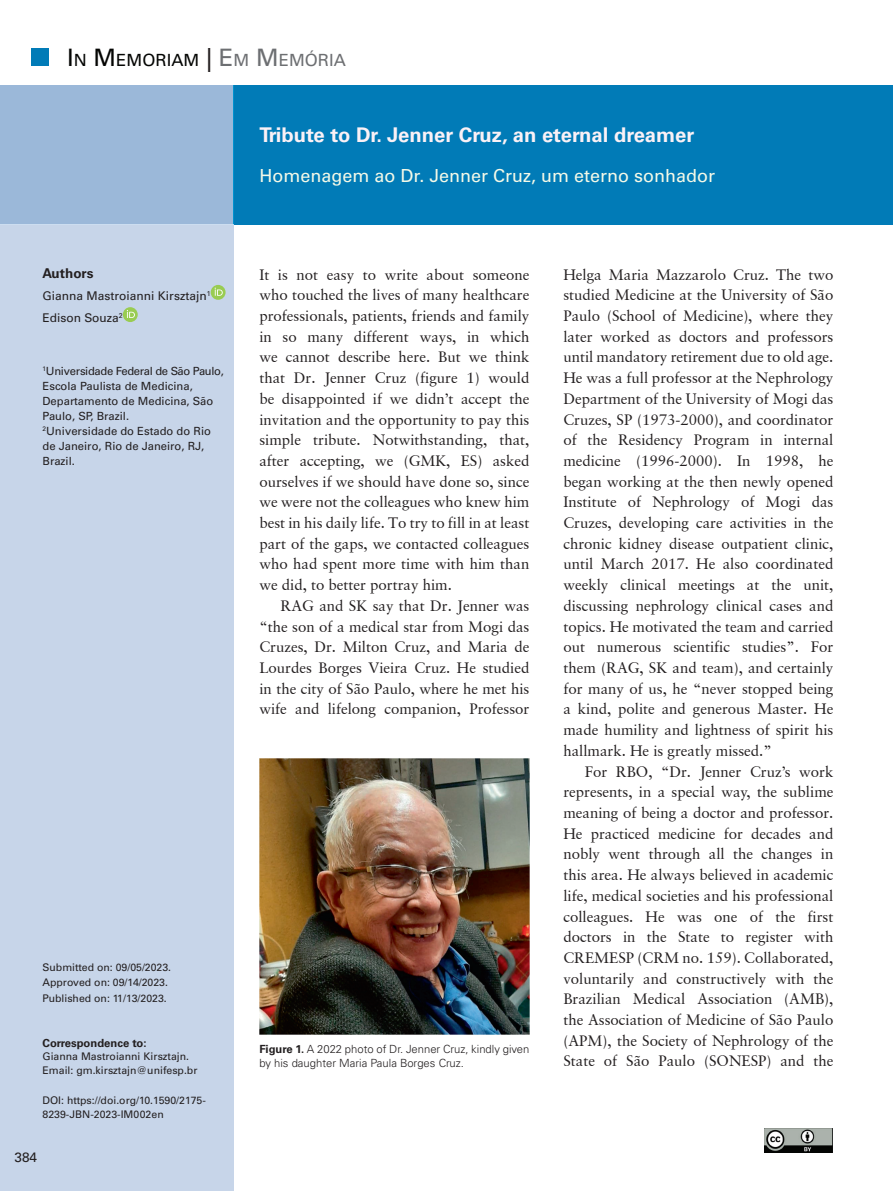
<style>
.page{position:relative;width:893px;height:1191px;background:#fff}
.page>*{position:absolute;margin:0;border:0;box-sizing:border-box;transform-origin:0 0}
.Título_Português{font:700 20.25px "Univers LT Std";color:#faf1f6}
.Title_Inglês{font:18px "Univers LT Std";color:#f4f9e8}
.t1{font:16.8px "Univers LT Std";color:#040503}
.Texto{font:15px/20.7px "Garamond Retrospective S Si";color:#231f20;text-align:justify}
.Texto_-_1º_paragráfo{font:15px/20.7px "Garamond Retrospective S Si";color:#231f20;text-align:justify}
.Nome_dos_autores{font:700 13.5px "Univers LT Std";color:#231f20}
.t2{font:13.5px "Univers LT Std";color:#231f20}
.Nome_dos_autores-2{font:12px "Univers LT Std";color:#231f20}
.Afiliações{font:11.25px/15px "Univers LT Std";color:#231f20}
.Legenda{font:300 11.25px/14.2px "Univers LT Std";color:#231f20}
.Correspondência_para{font:700 11.25px "Univers LT Std";color:#231f20}
.Autor_correspondente{font:10.5px/13.5px "Univers LT Std";color:#231f20}
.Data_de_subs_aprova{font:10.5px "Univers LT Std";color:#231f20}
.s1{font-size:24px}
.s2{font-size:24px;color:#231f20}
.s3{font-size:24px;color:#6d6f72}
.s4{color:#6d6f72}
.s5{font-weight:700}
</style>
<div class="page">
<div style="left:32px;top:49px;width:17px;height:17px;background:#017bb7"></div>
<div style="left:0;top:225px;width:234px;height:966px;background:#c7d5e9"></div>
<svg style="left:211px;top:285px;width:15px;height:15px"></svg>
<svg style="left:215px;top:288px;width:8px;height:8px"></svg>
<div style="left:123px;top:307px;width:15px;height:15px;background:#99cc52;border-radius:50%"></div>
<svg style="left:127px;top:310px;width:8px;height:8px"></svg>
<img style="left:764px;top:1128px;width:68px;height:24px">
<div style="left:234px;top:85px;width:659px;height:140px;background:#017bb7"></div>
<div style="left:0;top:85px;width:234px;height:140px;background:#9bb8d9"></div>
<img style="left:259px;top:759px;width:270px;height:275px">
<p class="t1" style="left:67px;top:50px;width:280px"><span class="s1">I</span>N <span class="s1">M</span>EMORIAM <span class="s2">|</span> <span class="s3">E</span> <span class="s4">M</span> <span class="s3">M</span><span class="s4">EMÓRIA</span></p>
<p class="Nome_dos_autores" style="left:43px;top:265px;width:53px">Authors</p>
<p class="Nome_dos_autores-2" style="left:43px;top:288px;width:170px">Gianna Mastroianni Kirsztajn<sup>1</sup></p>
<p class="Nome_dos_autores-2" style="left:43px;top:311px;width:82px">Edison Souza<sup>2</sup></p>
<p class="Afiliações" style="left:43px;top:363px;width:183px"><sup>1</sup>Universidade Federal de São Paulo,<br>Escola Paulista de Medicina,<br>Departamento de Medicina, São<br>Paulo, SP, Brazil.</p>
<p class="Afiliações" style="left:43px;top:423px;width:170px"><sup>2</sup>Universidade do Estado do Rio de Janeiro, Rio de Janeiro, RJ,<br>Brazil.</p>
<p class="Data_de_subs_aprova" style="left:43px;top:960px;width:130px">Submitted on: 09/05/2023.</p>
<p class="Data_de_subs_aprova" style="left:43px;top:976px;width:127px">Approved on: 09/14/2023.</p>
<p class="Data_de_subs_aprova" style="left:43px;top:991px;width:126px">Published on: 11/13/2023.</p>
<p class="Correspondência_para" style="left:43px;top:1036px;width:106px">Correspondence to:</p>
<p class="Autor_correspondente" style="left:43px;top:1050px;width:148px">Gianna Mastroianni Kirsztajn.</p>
<p class="Autor_correspondente" style="left:43px;top:1063px;width:156px">Email: gm.kirsztajn@unifesp.br</p>
<p class="Autor_correspondente" style="left:43px;top:1093px;width:165px">DOI: https://doi.org/10.1590/2175-<br>8239-JBN-2023-IM002en</p>
<p class="t2" style="left:15px;top:1149px;width:24px">384</p>
<p class="Título_Português" style="left:259px;top:123px;width:437px">Tribute to Dr. Jenner Cruz, an eternal dreamer</p>
<p class="Title_Inglês" style="left:259px;top:165px;width:457px">Homenagem ao Dr. Jenner Cruz, um eterno sonhador</p>
<p class="Texto_-_1º_paragráfo" style="left:259px;top:264px;width:272px">It is not easy to write about someone who touched the lives of many healthcare professionals, patients, friends and family in so many different ways, in which we cannot describe here. But we think that Dr. Jenner Cruz (figure 1) would be disappointed if we didn’t accept the invitation and the opportunity to pay this simple tribute. Notwithstanding, that, after accepting, we (GMK, ES) asked ourselves if we should have done so, since we were not the colleagues who knew him best in his daily life. To try to fill in at least part of the gaps, we contacted colleagues who had spent more time with him than we did, to better portray him.</p>
<p class="Texto" style="left:259px;top:595px;width:272px;text-indent:21px">RAG and SK say that Dr. Jenner was “the son of a medical star from Mogi das Cruzes, Dr. Milton Cruz, and Maria de Lourdes Borges Vieira Cruz. He studied in the city of São Paulo, where he met his wife and lifelong companion, Professor</p>
<p class="Legenda" style="left:259px;top:1041px;width:272px"><span class="s5">Figure 1.</span> A 2022 photo of Dr. Jenner Cruz, kindly given by his daughter Maria Paula Borges Cruz.</p>
<p class="Texto" style="left:563px;top:264px;width:272px">Helga Maria Mazzarolo Cruz. The two studied Medicine at the University of São Paulo (School of Medicine), where they later worked as doctors and professors until mandatory retirement due to old age.<br>He was a full professor at the Nephrology Department of the University of Mogi das Cruzes, SP (1973-2000), and coordinator of the Residency Program in internal medicine (1996-2000). In 1998, he began working at the then newly opened Institute of Nephrology of Mogi das Cruzes, developing care activities in the chronic kidney disease outpatient clinic, until March 2017. He also coordinated weekly clinical meetings at the unit, discussing nephrology clinical cases and topics. He motivated the team and carried out numerous scientific studies”. For them (RAG, SK and team), and certainly for many of us, he “never stopped being a kind, polite and generous Master. He made humility and lightness of spirit his hallmark. He is greatly missed.”</p>
<p class="Texto" style="left:563px;top:760px;width:272px;text-indent:21px">For RBO, “Dr. Jenner Cruz’s work represents, in a special way, the sublime meaning of being a doctor and professor.<br>He practiced medicine for decades and nobly went through all the changes in this area. He always believed in academic life, medical societies and his professional colleagues. He was one of the first doctors in the State to register with CREMESP (CRM no. 159). Collaborated, voluntarily and constructively with the Brazilian Medical Association (AMB), the Association of Medicine of São Paulo (APM), the Society of Nephrology of the State of São Paulo (SONESP) and the</p>
</div>
